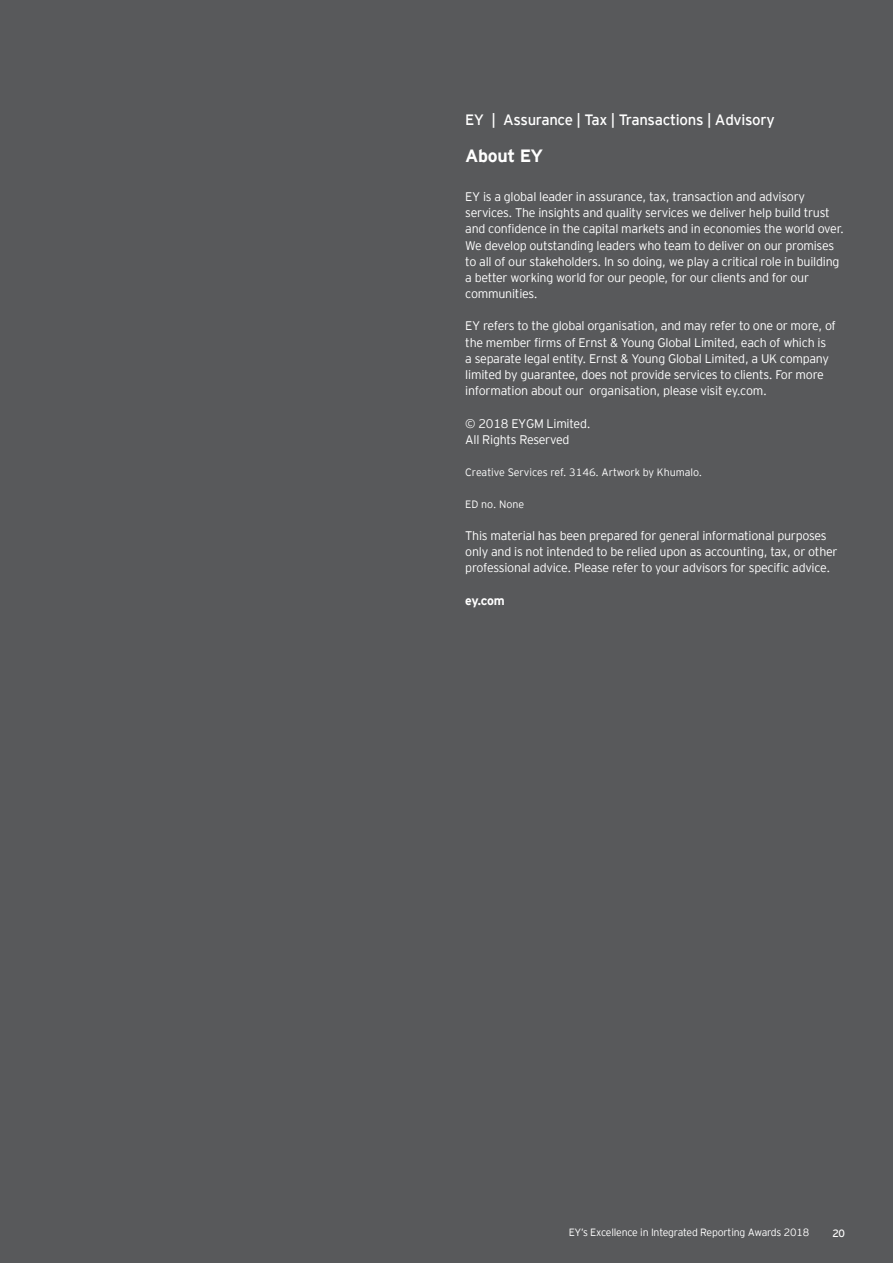
<style>
.page{position:relative;width:893px;height:1263px;background:#58595b}
.page>*{position:absolute;margin:0;border:0;box-sizing:border-box;transform-origin:0 0}
.t1{font:700 17.85px "EY Interstate";letter-spacing:-.02em;color:#fff}
.t2{font:15px "EY Interstate";letter-spacing:-.02em;color:#fff}
.t3{font:300 12.45px/16.2px "EY Interstate";letter-spacing:-.02em;color:#fff}
.t4{font:700 12.45px "EY Interstate";color:#fff}
.t5{font:300 10.65px "EY Interstate";letter-spacing:-.005em;color:#fff}
.t6{font:300 10.5px "EY Interstate";letter-spacing:-.02em;color:#fff}
.t7{font:10.5px "EY Interstate";color:#fff}
</style>
<div class="page">
<p class="t2" style="left:465px;top:109px;width:311px">EY | Assurance | Tax | Transactions | Advisory</p>
<h1 class="t1" style="left:465px;top:142px;width:80px">About EY</h1>
<p class="t3" style="left:465px;top:188px;width:380px">EY is a global leader in assurance, tax, transaction and advisory services. The insights and quality services we deliver help build trust and confidence in the capital markets and in economies the world over.<br>We develop outstanding leaders who team to deliver on our promises to all of our stakeholders. In so doing, we play a critical role in building a better working world for our people, for our clients and for our communities.</p>
<p class="t3" style="left:465px;top:317px;width:372px">EY refers to the global organisation, and may refer to one or more, of the member firms of Ernst &amp; Young Global Limited, each of which is a separate legal entity. Ernst &amp; Young Global Limited, a UK company limited by guarantee, does not provide services to clients. For more information about our organisation, please visit ey.com.</p>
<p class="t3" style="left:465px;top:414px;width:127px">© 2018 EYGM Limited.<br>All Rights Reserved</p>
<p class="t5" style="left:465px;top:464px;width:238px">Creative Services ref. 3146. Artwork by Khumalo.</p>
<p class="t5" style="left:465px;top:496px;width:60px">ED no. None</p>
<p class="t3" style="left:465px;top:527px;width:374px">This material has been prepared for general informational purposes only and is not intended to be relied upon as accounting, tax, or other professional advice. Please refer to your advisors for specific advice.</p>
<p class="t4" style="left:465px;top:591px;width:41px">ey.com</p>
<p class="t6" style="left:569px;top:1224px;width:242px">EY’s Excellence in Integrated Reporting Awards 2018</p>
<p class="t7" style="left:832px;top:1225px;width:14px">20</p>
</div>
